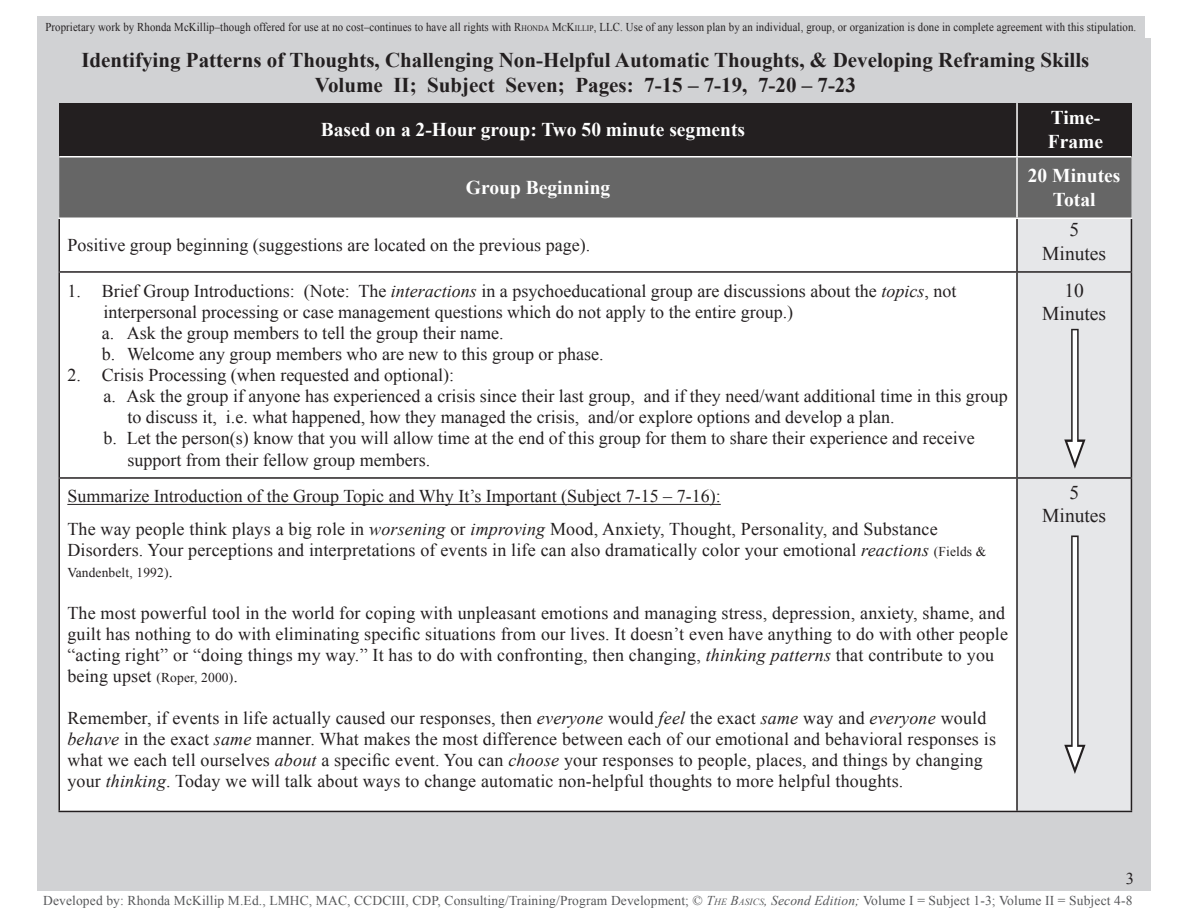
<style>
.page{position:relative;width:1188px;height:918px;background:#fff}
.page>*{position:absolute;margin:0;border:0;box-sizing:border-box;transform-origin:0 0}
.centered_head{font:700 21px "Times New Roman";color:#231f20}
.t1{font:700 19.5px/23.4px "Times New Roman";color:#fff;text-align:center}
.t2{font:19.5px "Times New Roman";color:#231f20}
.t3{font:18px/21px "Times New Roman";letter-spacing:.01em;color:#231f20}
.Page_No_1{font:16.5px "Times New Roman";color:#231f20}
.t4{font:13.5px "Times New Roman";letter-spacing:.01em;color:#57585a}
.t5{font:13.5px "Times New Roman";letter-spacing:.01em;color:#231f20}
.t6{font:12px "Times New Roman";letter-spacing:.01em;color:#231f20;scale:.9 1}
.s1{font-style:inherit}
.s2{font-size:8.4px}
.s3{font-style:italic}
.s4{font-size:13.5px}
.s5{font-size:18px}
.s6{font-style:italic;font-size:9.45px}
</style>
<div class="page">
<div style="left:37px;top:39px;width:1113px;height:852px;background:#d1d2d4"></div>
<div style="left:37px;top:16px;width:1107px;height:23px;background:#d1d2d4"></div>
<div style="left:59px;top:104px;width:1072px;height:53px;background:#231f20"></div>
<div style="left:59px;top:158px;width:1072px;height:60px;background:#666"></div>
<div style="left:60px;top:219px;width:956px;height:592px;background:#fff"></div>
<div style="left:1018px;top:219px;width:113px;height:592px;background:#e6e7e9"></div>
<hr style="left:1016px;top:158px;width:2px;height:60px;background:#fff">
<hr style="left:58px;top:218px;width:959px;height:1px;background:#fff">
<hr style="left:1017px;top:218px;width:115px;height:1px;background:#fff">
<hr style="left:58px;top:219px;width:2px;height:52px;background:#231f20">
<hr style="left:1016px;top:219px;width:2px;height:52px;background:#231f20">
<hr style="left:1131px;top:219px;width:1px;height:52px;background:#231f20">
<hr style="left:58px;top:273px;width:2px;height:204px;background:#231f20">
<hr style="left:1017px;top:271px;width:115px;height:2px;background:#231f20">
<hr style="left:1016px;top:273px;width:2px;height:204px;background:#231f20">
<hr style="left:1131px;top:273px;width:1px;height:204px;background:#231f20">
<hr style="left:58px;top:477px;width:959px;height:2px;background:#231f20">
<hr style="left:58px;top:479px;width:2px;height:332px;background:#231f20">
<hr style="left:1017px;top:477px;width:115px;height:2px;background:#231f20">
<hr style="left:1016px;top:479px;width:2px;height:332px;background:#231f20">
<hr style="left:1131px;top:479px;width:1px;height:332px;background:#231f20">
<hr style="left:58px;top:811px;width:959px;height:1px;background:#231f20">
<hr style="left:1017px;top:811px;width:115px;height:1px;background:#231f20">
<hr style="left:59px;top:156px;width:958px;height:2px;background:#fff">
<hr style="left:1017px;top:156px;width:114px;height:2px;background:#fff">
<hr style="left:58px;top:271px;width:959px;height:2px;background:#231f20">
<hr style="left:67px;top:504px;width:654px;height:1px;background:#231f20">
<svg style="left:1071px;top:329px;width:8px;height:110px"></svg>
<hr style="left:1073px;top:330px;width:4px;height:120px;background:#fff">
<svg style="left:1064px;top:439px;width:22px;height:30px"></svg>
<svg style="left:1071px;top:536px;width:8px;height:209px"></svg>
<hr style="left:1073px;top:537px;width:4px;height:218px;background:#fff">
<svg style="left:1064px;top:745px;width:22px;height:29px"></svg>
<hr style="left:1016px;top:103px;width:2px;height:53px;background:#fff">
<p class="t6" style="left:45px;top:19px;width:619px">Proprietary work by Rhonda McKillip–though offered for use at no cost–continues to have all rights with <span class="s1">R</span><span class="s2">HONDA</span> <span class="s1">M</span><span class="s2">C</span><span class="s1">K</span><span class="s2">ILLIP</span><span class="s1">, LLC</span></p>
<p class="t6" style="left:620px;top:19px;width:575px">. Use of any lesson plan by an individual, group, or organization is done in complete agreement with this stipulation.</p>
<p class="centered_head" style="left:81px;top:45px;width:1009px">Identifying Patterns of Thoughts, Challenging Non-Helpful Automatic Thoughts, &amp; Developing Reframing Skills</p>
<p class="centered_head" style="left:315px;top:70px;width:543px">Volume II; Subject Seven; Pages: 7-15 – 7-19, 7-20 – 7-23</p>
<p class="t1" style="left:1051px;top:105px;width:51px">Time-</p>
<p class="t1" style="left:1048px;top:129px;width:57px">Frame</p>
<p class="t1" style="left:321px;top:118px;width:426px">Based on a 2-Hour group: Two 50 minute segments</p>
<p class="t1" style="left:466px;top:175px;width:146px">Group Beginning</p>
<p class="t1" style="left:1028px;top:164px;width:94px">20 Minutes<br>Total</p>
<p class="t3" style="left:67px;top:235px;width:524px">Positive group beginning (suggestions are located on the previous page).</p>
<p class="t2" style="left:1069px;top:217px;width:11px">5</p>
<p class="t2" style="left:1042px;top:240px;width:65px">Minutes</p>
<p class="t3" style="left:67px;top:280px;width:891px">1. Brief Group Introductions: (Note: The <span class="s3">interactions</span> in a psychoeducational group are discussions about the <span class="s3">topics</span>, not</p>
<p class="t3" style="left:103px;top:301px;width:691px">interpersonal processing or case management questions which do not apply to the entire group.)</p>
<p class="t3" style="left:102px;top:322px;width:403px">a. Ask the group members to tell the group their name.</p>
<p class="t3" style="left:102px;top:343px;width:503px">b. Welcome any group members who are new to this group or phase.</p>
<p class="t3" style="left:67px;top:364px;width:388px">2. Crisis Processing (when requested and optional):</p>
<p class="t3" style="left:127px;top:385px;width:882px;text-indent:-24px">a. Ask the group if anyone has experienced a crisis since their last group, and if they need/want additional time in this group to discuss it, i.e. what happened, how they managed the crisis, and/or explore options and develop a plan.</p>
<p class="t3" style="left:127px;top:427px;width:849px;line-height:21.6px;text-indent:-24px">b. Let the person(s) know that you will allow time at the end of this group for them to share their experience and receive support from their fellow group members.</p>
<p class="t3" style="left:67px;top:486px;width:655px">Summarize Introduction of the Group Topic and Why It’s Important (Subject 7-15 – 7-16):</p>
<p class="t3" style="left:67px;top:519px;width:920px">The way people think plays a big role in <span class="s3">worsening</span> or <span class="s3">improving</span> Mood, Anxiety, Thought, Personality, and Substance<br>Disorders. Your perceptions and interpretations of events in life can also dramatically color your emotional <span class="s3">reactions</span> <span class="s4">(Fields &amp;</span></p>
<p class="t5" style="left:67px;top:564px;width:107px">Vandenbelt, 1992)<span class="s5">.</span></p>
<p class="t3" style="left:67px;top:603px;width:942px">The most powerful tool in the world for coping with unpleasant emotions and managing stress, depression, anxiety, shame, and guilt has nothing to do with eliminating specific situations from our lives. It doesn’t even have anything to do with other people “acting right” or “doing things my way.” It has to do with confronting, then changing, <span class="s3">thinking patterns</span> that contribute to you</p>
<p class="t5" style="left:67px;top:669px;width:172px"><span class="s5">being upset</span> (Roper, 2000)<span class="s5">.</span></p>
<p class="t3" style="left:67px;top:708px;width:930px">Remember, if events in life actually caused our responses, then <span class="s3">everyone</span> would <span class="s3">feel</span> the exact <span class="s3">same</span> way and <span class="s3">everyone</span> would <span class="s3">behave</span> in the exact <span class="s3">same</span> manner. What makes the most difference between each of our emotional and behavioral responses is what we each tell ourselves <span class="s3">about</span> a specific event. You can <span class="s3">choose</span> your responses to people, places, and things by changing your <span class="s3">thinking</span>. Today we will talk about ways to change automatic non-helpful thoughts to more helpful thoughts.</p>
<p class="t2" style="left:1064px;top:278px;width:21px">10</p>
<p class="t2" style="left:1042px;top:300px;width:65px">Minutes</p>
<p class="t2" style="left:1069px;top:479px;width:11px">5</p>
<p class="t2" style="left:1042px;top:503px;width:65px">Minutes</p>
<p class="Page_No_1" style="left:1126px;top:868px;width:10px">3</p>
<p class="t4" style="left:43px;top:892px;width:1091px">Developed by: Rhonda McKillip M.Ed., LMHC, MAC, CCDCIII, CDP, Consulting/Training/Program Development; © <span class="s3">T</span><span class="s6">HE</span> <span class="s3">B</span><span class="s6">ASICS</span><span class="s3">, Second Edition;</span> Volume I = Subject 1-3; Volume II = Subject 4-8</p>
</div>
